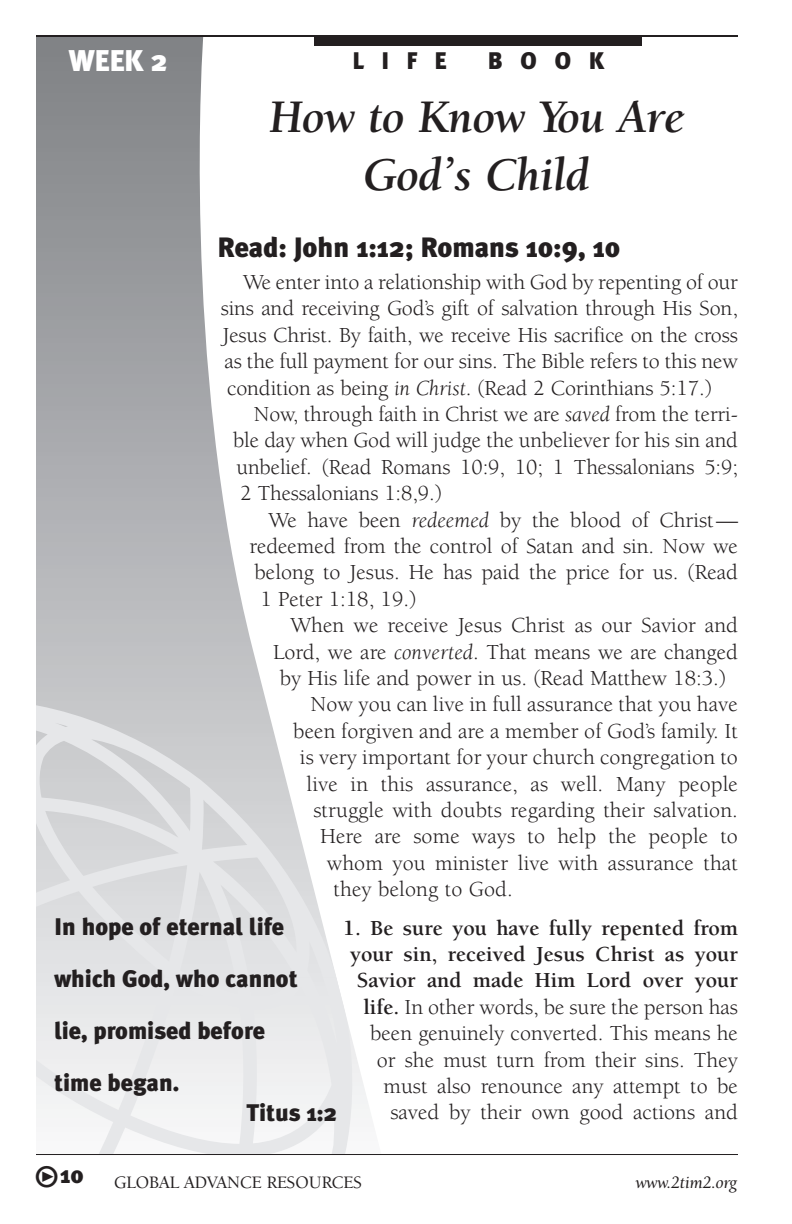
<style>
.page{position:relative;width:792px;height:1224px;background:#fff}
.page>*{position:absolute;margin:0;border:0;box-sizing:border-box;transform-origin:0 0}
.t1{font:italic 700 48px/57.6px "Berkeley Oldstyle IT Cby BT";color:#231f20;text-align:center}
.t2{font:900 30px "Meta";color:#fff}
.t3{font:900 28px "Meta";color:#231f20}
.t4{font:900 24px/52px "Meta Plus";color:#231f20}
.t5{font:24px "Meta Black Caps";letter-spacing:.72em;color:#231f20}
.t6{font:900 24px "Meta";color:#231f20}
.t7{font:22px/26.4px "Berkeley";color:#231f20;text-align:justify}
.t8{font:500 18px "Berkeley Oldstyle IT Cby BT";color:#231f20}
.t9{font:18px "Berkeley Oldstyle IT Cby BT Med Ital";color:#231f20}
.s1{font-style:italic}
.s2{font-weight:700}
.s3{font-family:"Meta Black Italic Expert";font-weight:400;font-size:29px}
</style>
<div class="page">
<svg style="left:36px;top:37px;width:336px;height:1081px"></svg>
<svg style="left:36px;top:978px;width:319px;height:176px;fill:#ebebed"></svg>
<svg style="left:36px;top:691px;width:301px;height:287px;background:#dddee0"></svg>
<hr style="left:36px;top:35px;width:702px;height:2px;background:#231f20">
<div style="left:314px;top:36px;width:328px;height:10px;background:#231f20"></div>
<hr style="left:36px;top:1154px;width:702px;height:1px;background:#231f20">
<h2 class="t2" style="left:69px;top:49px;width:100px">WEEK 2</h2>
<p class="t5" style="left:352px;top:46px;width:96px">LIFE</p>
<p class="t5" style="left:488px;top:46px;width:118px">BOOK</p>
<h1 class="t1" style="left:269px;top:93px;width:417px">How to Know You Are<br>God’s Child</h1>
<p class="t3" style="left:218px;top:236px;width:404px">Read: John 1:12; Romans 10:9, 10</p>
<p class="t7" style="left:221px;top:271px;width:519px;text-indent:23px">We enter into a relationship with God by repenting of our sins and receiving God’s gift of salvation through His Son, Jesus Christ. By faith, we receive His sacrifice on the cross as the full payment for our sins. The Bible refers to this new condition as being <span class="s1">in Christ</span>. (Read 2 Corinthians 5:17.)</p>
<p class="t7" style="left:254px;top:403px;width:486px">Now, through faith in Christ we are <span class="s1">saved</span> from the terri-</p>
<p class="t7" style="left:233px;top:429px;width:506px">ble day when God will judge the unbeliever for his sin and</p>
<p class="t7" style="left:236px;top:456px;width:503px">unbelief. (Read Romans 10:9, 10; 1 Thessalonians 5:9;</p>
<p class="t7" style="left:240px;top:482px;width:203px">2 Thessalonians 1:8,9.)</p>
<p class="t7" style="left:269px;top:508px;width:471px">We have been <span class="s1">redeemed</span> by the blood of Christ—</p>
<p class="t7" style="left:250px;top:535px;width:490px">redeemed from the control of Satan and sin. Now we</p>
<p class="t7" style="left:255px;top:561px;width:485px">belong to Jesus. He has paid the price for us. (Read</p>
<p class="t7" style="left:260px;top:588px;width:158px">1 Peter 1:18, 19.)</p>
<p class="t7" style="left:291px;top:614px;width:449px">When we receive Jesus Christ as our Savior and</p>
<p class="t7" style="left:273px;top:640px;width:466px">Lord, we are <span class="s1">converted</span>. That means we are changed</p>
<p class="t7" style="left:280px;top:667px;width:448px">by His life and power in us. (Read Matthew 18:3.)</p>
<p class="t7" style="left:311px;top:693px;width:429px">Now you can live in full assurance that you have</p>
<p class="t7" style="left:293px;top:720px;width:446px">been forgiven and are a member of God’s family. It</p>
<p class="t7" style="left:300px;top:746px;width:440px">is very important for your church congregation to</p>
<p class="t7" style="left:307px;top:772px;width:433px">live in this assurance, as well. Many people</p>
<p class="t7" style="left:313px;top:799px;width:426px">struggle with doubts regarding their salvation.</p>
<p class="t7" style="left:320px;top:825px;width:419px">Here are some ways to help the people to</p>
<p class="t7" style="left:327px;top:852px;width:413px">whom you minister live with assurance that</p>
<p class="t7" style="left:334px;top:878px;width:181px">they belong to God.</p>
<p class="t7" style="left:343px;top:916px;width:396px;text-align:right"><span class="s2">1. Be sure you have fully repented from your sin, received Jesus Christ as your Savior and made Him Lord over your life.</span> In other words, be sure the person has been genuinely converted. This means he<br>or she must turn from their sins. They must also renounce any attempt to be saved by their own good actions and</p>
<p class="t4" style="left:54px;top:902px;width:245px">In hope of eternal life which God, who cannot lie, promised before time began.</p>
<p class="t4" style="left:246px;top:1088px;width:92px">Titus 1:2</p>
<p class="t6" style="left:35px;top:1165px;width:50px"><span class="s3">w</span>10</p>
<p class="t8" style="left:114px;top:1175px;width:249px">GLOBAL ADVANCE RESOURCES</p>
<p class="t9" style="left:636px;top:1175px;width:103px">www.2tim2.org</p>
</div>
